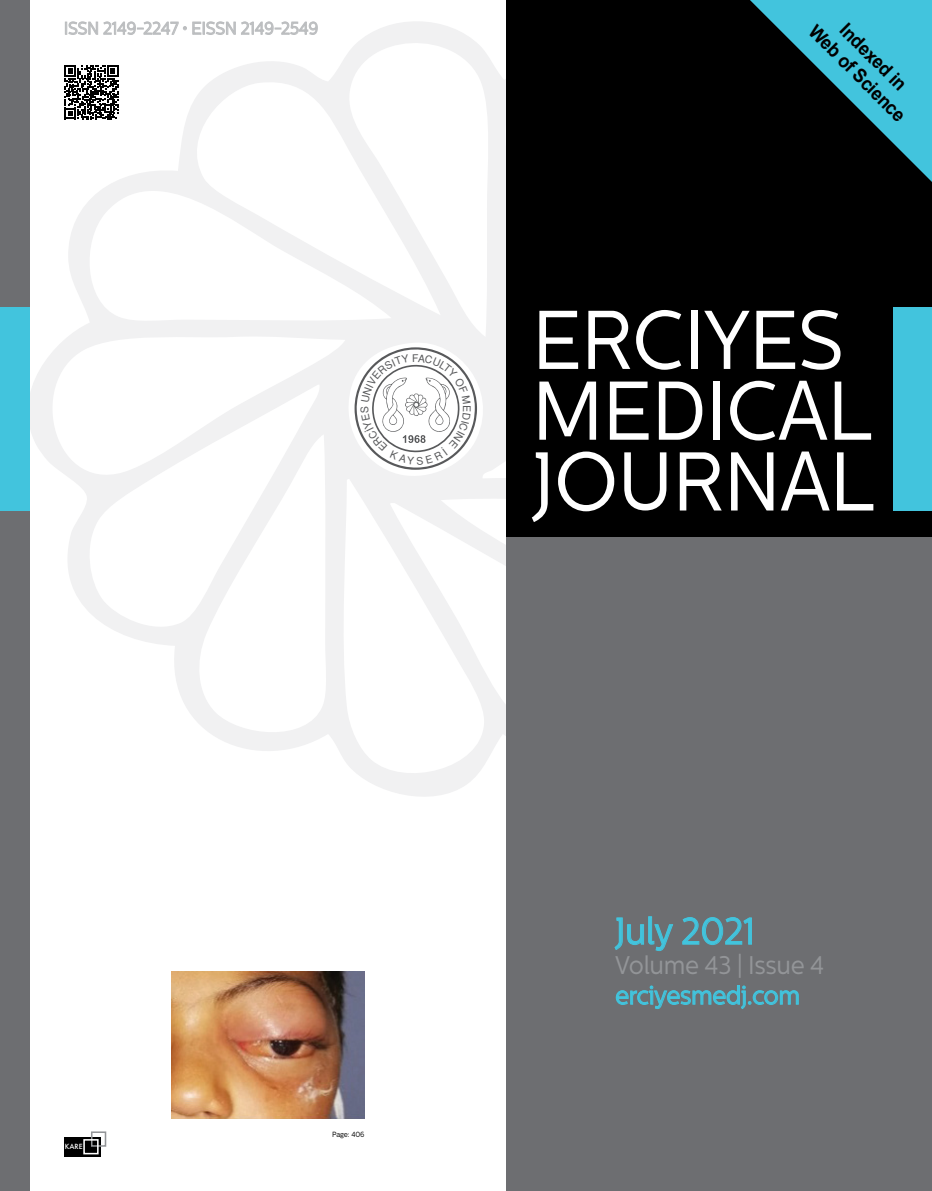
<style>
.page{position:relative;width:932px;height:1191px;background:#fff}
.page>*{position:absolute;margin:0;border:0;box-sizing:border-box;transform-origin:0 0}
.t1{font:83.1px/70.8px "Centrale Sans";letter-spacing:-.015em;color:#fff;scale:.94 1}
.t2{font:37.5px "Centrale Sans";letter-spacing:-.015em;color:#42c4dd;scale:.94 1}
.t3{font:25.5px "Centrale Sans";letter-spacing:-.015em;color:#939598;scale:.94 1}
.t4{font:25.5px "Centrale Sans";letter-spacing:-.015em;color:#42c4dd;scale:.94 1}
.t5{font:700 18.9px "Arial";color:#000;scale:.94 1}
.t6{font:7.5px "Centrale Sans";letter-spacing:-.015em;color:#000;scale:.94 1}
.t7{font:500 6.9px "Futura";color:#fff}
</style>
<div class="page">
<svg style="left:30px;top:21px;width:476px;height:775px"></svg>
<div style="left:506px;top:0;width:425px;height:1191px;background:#6d6e71"></div>
<div style="left:506px;top:0;width:425px;height:536px;background:#000"></div>
<div style="left:0;top:0;width:30px;height:1191px;background:#6d6e71"></div>
<svg style="left:750px;top:0;width:181px;height:181px"></svg>
<svg style="left:64px;top:65px;width:54px;height:54px"></svg>
<svg style="left:65px;top:22px;width:33px;height:13px"></svg>
<svg style="left:104px;top:22px;width:82px;height:13px"></svg>
<svg style="left:193px;top:22px;width:42px;height:13px"></svg>
<svg style="left:241px;top:22px;width:76px;height:13px"></svg>
<div style="left:0;top:307px;width:30px;height:203px;background:#42c4dd"></div>
<svg style="left:614px;top:916px;width:59px;height:35px"></svg>
<svg style="left:682px;top:917px;width:69px;height:28px"></svg>
<svg style="left:615px;top:985px;width:183px;height:24px"></svg>
<div style="left:893px;top:307px;width:38px;height:203px;background:#42c4dd"></div>
<div style="left:64px;top:1137px;width:37px;height:19px;background:#000"></div>
<div style="left:91px;top:1131px;width:15px;height:15px;border:2px solid #939598"></div>
<div style="left:83px;top:1139px;width:16px;height:15px;border:2px solid #fff"></div>
<img style="left:172px;top:971px;width:192px;height:147px">
<svg style="left:354px;top:347px;width:123px;height:123px"></svg>
<p class="t7" style="left:65px;top:1142px;width:19px">KARE</p>
<p class="t6" style="left:332px;top:1130px;width:36px">Page: 406</p>
<p class="t5" style="left:851px;top:18px;width:93px;rotate:45deg">Indexed in</p>
<p class="t5" style="left:820px;top:19px;width:137px;rotate:45deg">Web of Science</p>
<h1 class="t1" style="left:531px;top:304px;width:366px">ERCIYES<br>MEDICAL<br>JOURNAL</h1>
<h2 class="t2" style="left:615px;top:910px;width:150px">July 2021</h2>
<h3 class="t3" style="left:615px;top:951px;width:224px">Volume 43 | Issue 4</h3>
<h3 class="t4" style="left:615px;top:981px;width:198px">erciyesmedj.com</h3>
</div>
